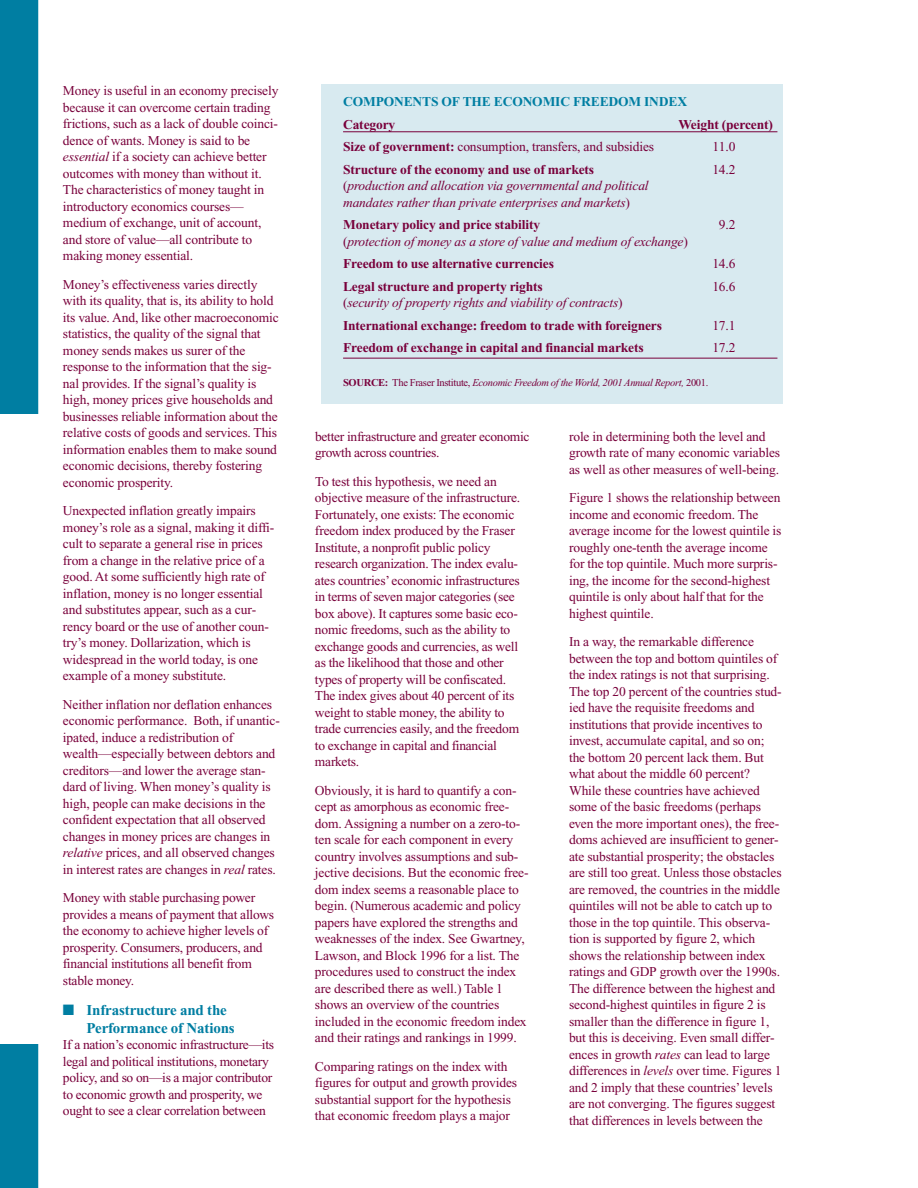
<style>
.page{position:relative;width:918px;height:1188px;background:#fff}
.page>*{position:absolute;margin:0;border:0;box-sizing:border-box;transform-origin:0 0}
.t1{font:700 15px/18px "Times New Roman";letter-spacing:-.01em;color:#007ea2}
.t2{font:13.5px/16.5px "Times New Roman";letter-spacing:-.01em;color:#79003b}
.t3{font:700 13.5px/22.5px "Times New Roman";letter-spacing:-.01em;color:#79003b}
.t4{font:italic 13.5px/16.5px "Times New Roman";letter-spacing:-.01em;color:#79003b}
.t5{font:700 13.5px "Times New Roman";letter-spacing:-.01em;color:#007ea2}
.t6{font:italic 10.5px "Times New Roman";letter-spacing:-.03em;color:#79003b}
.s1{font-style:italic}
.s2{font-weight:700}
.s3{font-style:normal}
.s4{font-weight:700;font-style:normal}
.s5{font-weight:400}
.s6{font-weight:400;font-style:italic}
</style>
<div class="page">
<div style="left:321px;top:85px;width:462px;height:319px;background:#d8eaf0"></div>
<div style="left:0;top:0;width:38px;height:414px;background:#007ea2"></div>
<div style="left:0;top:1044px;width:38px;height:144px;background:#007ea2"></div>
<hr style="left:343px;top:131px;width:434px;height:1px;background:#79003b">
<hr style="left:343px;top:358px;width:434px;height:1px;background:#79003b">
<p class="t2" style="left:63px;top:84px;width:217px">Money is useful in an economy precisely because it can overcome certain trading frictions, such as a lack of double coinci&shy;dence of wants. Money is said to be <span class="s1">essential</span> if a society can achieve better outcomes with money than without it.<br>The characteristics of money taught in introductory economics courses— medium of exchange, unit of account, and store of value—all contribute to making money essential.</p>
<p class="t2" style="left:63px;top:277px;width:217px">Money’s effectiveness varies directly with its quality, that is, its ability to hold its value. And, like other macroeconomic statistics, the quality of the signal that money sends makes us surer of the response to the information that the sig&shy;nal provides. If the signal’s quality is high, money prices give households and businesses reliable information about the relative costs of goods and services. This information enables them to make sound economic decisions, thereby fostering economic prosperity.</p>
<p class="t2" style="left:63px;top:504px;width:213px">Unexpected inflation greatly impairs money’s role as a signal, making it diffi&shy;cult to separate a general rise in prices from a change in the relative price of a good. At some sufficiently high rate of inflation, money is no longer essential and substitutes appear, such as a cur&shy;rency board or the use of another coun&shy;try’s money. Dollarization, which is widespread in the world today, is one example of a money substitute.</p>
<p class="t2" style="left:63px;top:697px;width:218px">Neither inflation nor deflation enhances economic performance. Both, if unantic&shy;ipated, induce a redistribution of wealth—especially between debtors and creditors—and lower the average stan&shy;dard of living. When money’s quality is high, people can make decisions in the confident expectation that all observed changes in money prices are changes in <span class="s1">relative</span> prices, and all observed changes in interest rates are changes in <span class="s1">real</span> rates.</p>
<p class="t2" style="left:63px;top:891px;width:213px">Money with stable purchasing power provides a means of payment that allows the economy to achieve higher levels of prosperity. Consumers, producers, and financial institutions all benefit from stable money.</p>
<p class="t1" style="left:87px;top:1002px;width:150px;text-indent:-24px">■ Infrastructure and the<br>Performance of Nations</p>
<p class="t2" style="left:63px;top:1038px;width:213px">If a nation’s economic infrastructure—its legal and political institutions, monetary policy, and so on—is a major contributor to economic growth and prosperity, we ought to see a clear correlation between</p>
<p class="t5" style="left:343px;top:96px;width:346px">COMPONENTS OF THE ECONOMIC FREEDOM INDEX</p>
<p class="t3" style="left:343px;top:114px;width:54px">Category</p>
<p class="t3" style="left:678px;top:114px;width:96px">Weight (percent)</p>
<p class="t2" style="left:343px;top:140px;width:313px"><span class="s2">Size of government:</span> consumption, transfers, and subsidies</p>
<p class="t2" style="left:712px;top:140px;width:25px">11.0</p>
<p class="t3" style="left:343px;top:159px;width:253px">Structure of the economy and use of markets</p>
<p class="t2" style="left:712px;top:162px;width:25px">14.2</p>
<p class="t4" style="left:343px;top:179px;width:307px"><span class="s3">(</span>production and allocation via governmental and political mandates rather than private enterprises and markets<span class="s3">)</span></p>
<p class="t3" style="left:343px;top:215px;width:199px">Monetary policy and price stability</p>
<p class="t2" style="left:719px;top:218px;width:18px">9.2</p>
<p class="t4" style="left:343px;top:231px;width:346px;line-height:22.5px"><span class="s3">(</span>protection of money as a store of value and medium of exchange<span class="s3">)<br></span><span class="s4">Freedom to use alternative currencies</span></p>
<p class="t2" style="left:712px;top:257px;width:25px">14.6</p>
<p class="t3" style="left:343px;top:276px;width:201px">Legal structure and property rights</p>
<p class="t2" style="left:712px;top:279px;width:25px">16.6</p>
<p class="t3" style="left:343px;top:293px;width:320px"><span class="s5">(</span><span class="s6">security of property rights and viability of contracts</span><span class="s5">)<br></span>International exchange: freedom to trade with foreigners</p>
<p class="t2" style="left:712px;top:318px;width:25px">17.1</p>
<p class="t3" style="left:343px;top:338px;width:302px">Freedom of exchange in capital and financial markets</p>
<p class="t2" style="left:712px;top:341px;width:25px">17.2</p>
<p class="t6" style="left:343px;top:378px;width:367px"><span class="s4">SOURCE:</span> <span class="s3">The Fraser Institute,</span> Economic Freedom of the World, 2001 Annual Report, <span class="s3">2001.</span></p>
<p class="t2" style="left:315px;top:429px;width:216px">better infrastructure and greater economic growth across countries.</p>
<p class="t2" style="left:315px;top:474px;width:207px">To test this hypothesis, we need an objective measure of the infrastructure.<br>Fortunately, one exists: The economic freedom index produced by the Fraser Institute, a nonprofit public policy research organization. The index evalu&shy;ates countries’ economic infrastructures in terms of seven major categories (see box above). It captures some basic eco&shy;nomic freedoms, such as the ability to exchange goods and currencies, as well as the likelihood that those and other types of property will be confiscated.<br>The index gives about 40 percent of its weight to stable money, the ability to trade currencies easily, and the freedom to exchange in capital and financial markets.</p>
<p class="t2" style="left:315px;top:783px;width:215px">Obviously, it is hard to quantify a con&shy;cept as amorphous as economic free&shy;dom. Assigning a number on a zero-to&shy;ten scale for each component in every country involves assumptions and sub&shy;jective decisions. But the economic free&shy;dom index seems a reasonable place to begin. (Numerous academic and policy papers have explored the strengths and weaknesses of the index. See Gwartney, Lawson, and Block 1996 for a list. The procedures used to construct the index are described there as well.) Table 1 shows an overview of the countries included in the economic freedom index and their ratings and rankings in 1999.</p>
<p class="t2" style="left:315px;top:1059px;width:204px">Comparing ratings on the index with figures for output and growth provides substantial support for the hypothesis that economic freedom plays a major</p>
<p class="t2" style="left:569px;top:429px;width:213px">role in determining both the level and growth rate of many economic variables as well as other measures of well-being.</p>
<p class="t2" style="left:569px;top:491px;width:214px">Figure 1 shows the relationship between income and economic freedom. The average income for the lowest quintile is roughly one-tenth the average income for the top quintile. Much more surpris&shy;ing, the income for the second-highest quintile is only about half that for the highest quintile.</p>
<p class="t2" style="left:569px;top:635px;width:214px">In a way, the remarkable difference between the top and bottom quintiles of the index ratings is not that surprising.<br>The top 20 percent of the countries stud&shy;ied have the requisite freedoms and institutions that provide incentives to invest, accumulate capital, and so on; the bottom 20 percent lack them. But what about the middle 60 percent?<br>While these countries have achieved some of the basic freedoms (perhaps even the more important ones), the free&shy;doms achieved are insufficient to gener&shy;ate substantial prosperity; the obstacles are still too great. Unless those obstacles are removed, the countries in the middle quintiles will not be able to catch up to those in the top quintile. This observa&shy;tion is supported by figure 2, which shows the relationship between index ratings and GDP growth over the 1990s.<br>The difference between the highest and second-highest quintiles in figure 2 is smaller than the difference in figure 1, but this is deceiving. Even small differ&shy;ences in growth <span class="s1">rates</span> can lead to large differences in <span class="s1">levels</span> over time. Figures 1 and 2 imply that these countries’ levels are not converging. The figures suggest that differences in levels between the</p>
</div>
